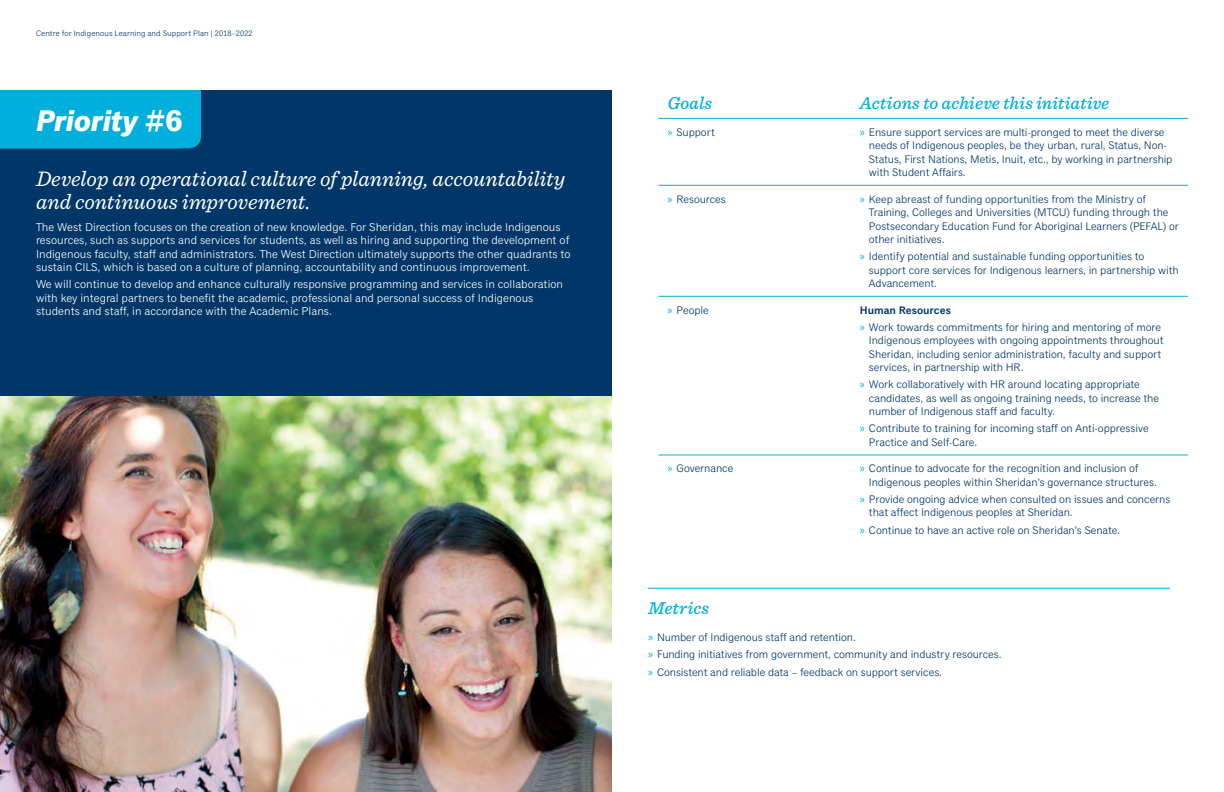
<style>
.page{position:relative;width:1224px;height:792px;background:#fff}
.page>*{position:absolute;margin:0;border:0;box-sizing:border-box;transform-origin:0 0}
.Body_-_CGrotesque_11{font:italic 700 30px "Classic Grotesque Pro";letter-spacing:-.01em;color:#fff}
.Priority_Header{font:italic 22px/23px "Sentinel";letter-spacing:-.005em;color:#fff}
.Table_Titles_-_Senti{font:italic 500 18px "Sentinel";color:#00afdb}
.Priority_Intro{font:11.5px/13.5px "Classic Grotesque Pro";color:#fff}
.t1{font:11px/13.5px "Classic Grotesque Pro";letter-spacing:-.01em;color:#003768}
.Bullets{font:600 11px "Classic Grotesque Pro";letter-spacing:-.005em;color:#003768}
.t2{font:8px "Classic Grotesque Pro";letter-spacing:.005em;color:#003768}
.s1{font-style:normal}
.s2{font-family:"Myriad Pro";font-size:12px;color:#00afdb}
</style>
<div class="page">
<img style="left:0;top:396px;width:612px;height:396px">
<div style="left:0;top:90px;width:612px;height:306px;background:#003768"></div>
<div style="left:0;top:90px;width:201px;height:58px;background:#00afdb"></div>
<hr style="left:659px;top:185px;width:192px;height:1px;background:#00afdb">
<hr style="left:851px;top:185px;width:337px;height:1px;background:#00afdb">
<hr style="left:659px;top:296px;width:192px;height:1px;background:#00afdb">
<hr style="left:851px;top:296px;width:337px;height:1px;background:#00afdb">
<hr style="left:659px;top:455px;width:192px;height:1px;background:#00afdb">
<hr style="left:851px;top:455px;width:337px;height:1px;background:#00afdb">
<hr style="left:659px;top:118px;width:192px;height:1px;background:#00afdb">
<hr style="left:851px;top:118px;width:337px;height:1px;background:#00afdb">
<hr style="left:648px;top:588px;width:522px;height:1px;background:#00afdb">
<p class="t2" style="left:36px;top:29px;width:218px">Centre for Indigenous Learning and Support Plan | 2018–2022</p>
<p class="Body_-_CGrotesque_11" style="left:36px;top:103px;width:148px">Priority <span class="s1">#6</span></p>
<p class="Priority_Header" style="left:36px;top:165px;width:531px">Develop an operational culture of planning, accountability and continuous improvement.</p>
<p class="Priority_Intro" style="left:36px;top:220px;width:536px">The West Direction focuses on the creation of new knowledge. For Sheridan, this may include Indigenous resources, such as supports and services for students, as well as hiring and supporting the development of Indigenous faculty, staff and administrators. The West Direction ultimately supports the other quadrants to sustain CILS, which is based on a culture of planning, accountability and continuous improvement.</p>
<p class="Priority_Intro" style="left:36px;top:278px;width:529px">We will continue to develop and enhance culturally responsive programming and services in collaboration with key integral partners to benefit the academic, professional and personal success of Indigenous students and staff, in accordance with the Academic Plans.</p>
<p class="Table_Titles_-_Senti" style="left:668px;top:90px;width:46px">Goals</p>
<p class="Table_Titles_-_Senti" style="left:860px;top:90px;width:251px">Actions to achieve this initiative</p>
<p class="t1" style="left:668px;top:126px;width:49px"><span class="s2">»</span> Support</p>
<p class="t1" style="left:869px;top:126px;width:305px;text-indent:-9px"><span class="s2">»</span> Ensure support services are multi-pronged to meet the diverse needs of Indigenous peoples, be they urban, rural, Status, Non-Status, First Nations, Metis, Inuit, etc., by working in partnership with Student Affairs.</p>
<p class="t1" style="left:668px;top:192px;width:60px"><span class="s2">»</span> Resources</p>
<p class="t1" style="left:869px;top:192px;width:311px;text-indent:-9px"><span class="s2">»</span> Keep abreast of funding opportunities from the Ministry of Training, Colleges and Universities (MTCU) funding through the Postsecondary Education Fund for Aboriginal Learners (PEFAL) or other initiatives.</p>
<p class="t1" style="left:869px;top:250px;width:311px;text-indent:-9px"><span class="s2">»</span> Identify potential and sustainable funding opportunities to support core services for Indigenous learners, in partnership with<br>Advancement.</p>
<p class="t1" style="left:668px;top:303px;width:43px"><span class="s2">»</span> People</p>
<p class="Bullets" style="left:860px;top:304px;width:93px">Human Resources</p>
<p class="t1" style="left:869px;top:321px;width:296px;text-indent:-9px"><span class="s2">»</span> Work towards commitments for hiring and mentoring of more Indigenous employees with ongoing appointments throughout Sheridan, including senior administration, faculty and support services, in partnership with HR.</p>
<p class="t1" style="left:869px;top:378px;width:291px;text-indent:-9px"><span class="s2">»</span> Work collaboratively with HR around locating appropriate candidates, as well as ongoing training needs, to increase the number of Indigenous staff and faculty.</p>
<p class="t1" style="left:869px;top:422px;width:281px;text-indent:-9px"><span class="s2">»</span> Contribute to training for incoming staff on Anti-oppressive<br>Practice and Self-Care.</p>
<p class="t1" style="left:668px;top:462px;width:67px"><span class="s2">»</span> Governance</p>
<p class="t1" style="left:869px;top:462px;width:290px;text-indent:-9px"><span class="s2">»</span> Continue to advocate for the recognition and inclusion of<br>Indigenous peoples within Sheridan’s governance structures.</p>
<p class="t1" style="left:869px;top:493px;width:303px;text-indent:-9px"><span class="s2">»</span> Provide ongoing advice when consulted on issues and concerns that affect Indigenous peoples at Sheridan.</p>
<p class="t1" style="left:860px;top:523px;width:262px"><span class="s2">»</span> Continue to have an active role on Sheridan’s Senate.</p>
<p class="Table_Titles_-_Senti" style="left:648px;top:595px;width:63px">Metrics</p>
<p class="t1" style="left:648px;top:631px;width:209px"><span class="s2">»</span> Number of Indigenous staff and retention.</p>
<p class="t1" style="left:648px;top:648px;width:355px"><span class="s2">»</span> Funding initiatives from government, community and industry resources.</p>
<p class="t1" style="left:648px;top:665px;width:296px"><span class="s2">»</span> Consistent and reliable data – feedback on support services.</p>
</div>
